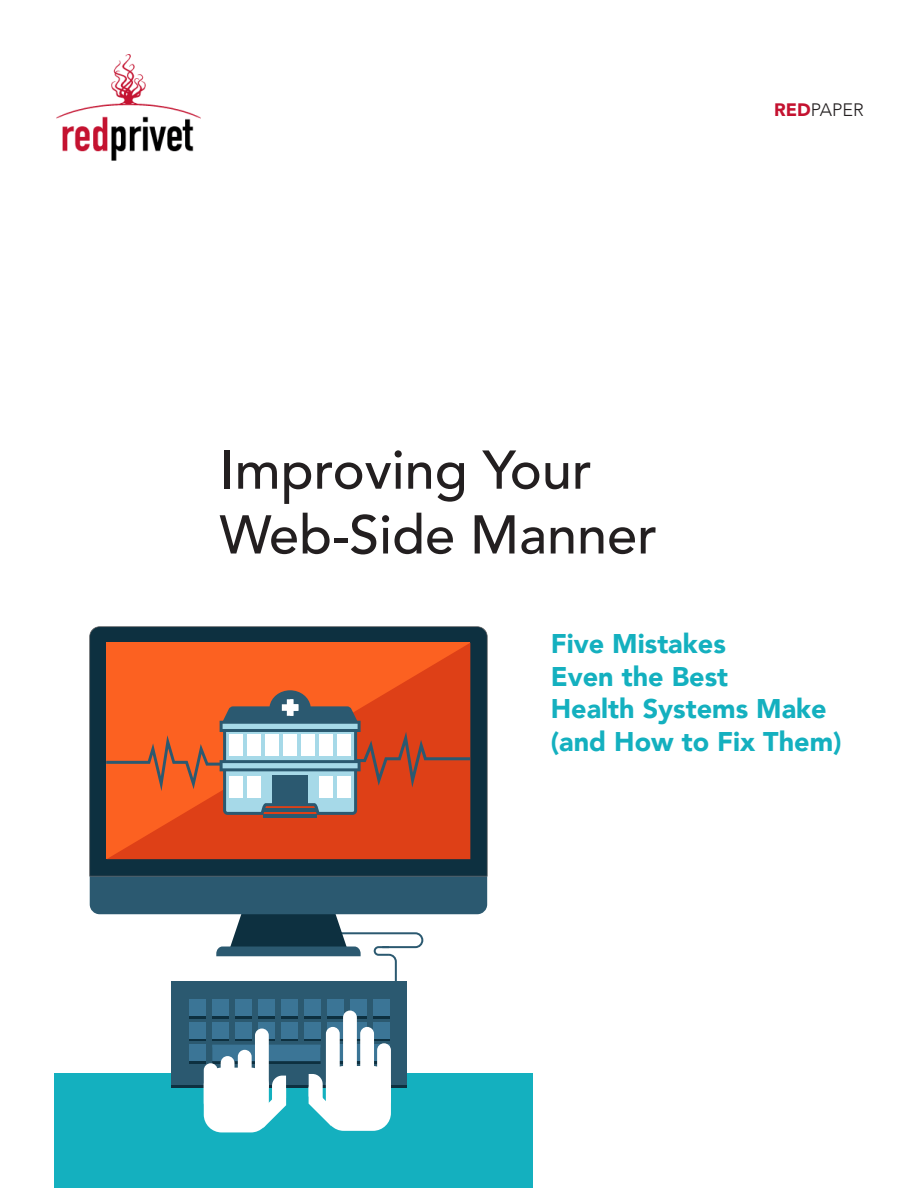
<style>
.page{position:relative;width:918px;height:1188px;background:#fff}
.page>*{position:absolute;margin:0;border:0;box-sizing:border-box;transform-origin:0 0}
.t1{font:500 54px "Avenir";color:#231f20}
.t2{font:900 27px/32.4px "Avenir";color:#14b0bf}
.t3{font:300 18px "Avenir";color:#231f20}
.s1{font-weight:900;color:#c41230}
</style>
<div class="page">
<div style="left:54px;top:1074px;width:479px;height:114px;background:#14b0bf"></div>
<img style="left:56px;top:54px;width:144px;height:106px">
<div style="left:172px;top:982px;width:235px;height:103px;background:#2b5970"></div>
<div style="left:189px;top:1002px;width:17px;height:16px;background:#0d3040"></div>
<div style="left:212px;top:1002px;width:17px;height:16px;background:#0d3040"></div>
<div style="left:235px;top:1002px;width:17px;height:16px;background:#0d3040"></div>
<div style="left:258px;top:1002px;width:17px;height:16px;background:#0d3040"></div>
<div style="left:281px;top:1002px;width:17px;height:16px;background:#0d3040"></div>
<div style="left:304px;top:1002px;width:17px;height:16px;background:#0d3040"></div>
<div style="left:327px;top:1002px;width:17px;height:16px;background:#0d3040"></div>
<div style="left:350px;top:1002px;width:17px;height:16px;background:#0d3040"></div>
<div style="left:373px;top:1002px;width:16px;height:16px;background:#0d3040"></div>
<svg style="left:189px;top:1038px;width:17px;height:3px"></svg>
<svg style="left:212px;top:1038px;width:17px;height:3px"></svg>
<svg style="left:235px;top:1038px;width:17px;height:3px"></svg>
<svg style="left:269px;top:1038px;width:6px;height:3px"></svg>
<svg style="left:281px;top:1038px;width:17px;height:3px"></svg>
<svg style="left:304px;top:1038px;width:17px;height:3px"></svg>
<svg style="left:374px;top:1038px;width:15px;height:3px"></svg>
<div style="left:189px;top:1047px;width:17px;height:17px;background:#0d3040"></div>
<div style="left:327px;top:1047px;width:17px;height:17px;background:#0d3040"></div>
<div style="left:350px;top:1047px;width:17px;height:17px;background:#0d3040"></div>
<div style="left:373px;top:1047px;width:16px;height:17px;background:#0d3040"></div>
<div style="left:189px;top:999px;width:17px;height:17px;background:#3b7596"></div>
<div style="left:212px;top:999px;width:17px;height:17px;background:#3b7596"></div>
<div style="left:235px;top:999px;width:17px;height:17px;background:#3b7596"></div>
<div style="left:258px;top:999px;width:17px;height:17px;background:#3b7596"></div>
<div style="left:281px;top:999px;width:17px;height:17px;background:#3b7596"></div>
<div style="left:304px;top:999px;width:17px;height:17px;background:#3b7596"></div>
<div style="left:327px;top:999px;width:17px;height:17px;background:#3b7596"></div>
<div style="left:350px;top:999px;width:17px;height:17px;background:#3b7596"></div>
<div style="left:373px;top:999px;width:16px;height:17px;background:#3b7596"></div>
<div style="left:189px;top:1022px;width:17px;height:16px;background:#3b7596"></div>
<div style="left:212px;top:1022px;width:17px;height:16px;background:#3b7596"></div>
<div style="left:235px;top:1022px;width:17px;height:16px;background:#3b7596"></div>
<div style="left:258px;top:1022px;width:17px;height:16px;background:#3b7596"></div>
<div style="left:281px;top:1022px;width:17px;height:16px;background:#3b7596"></div>
<div style="left:304px;top:1022px;width:17px;height:16px;background:#3b7596"></div>
<div style="left:327px;top:1022px;width:17px;height:16px;background:#3b7596"></div>
<div style="left:350px;top:1022px;width:17px;height:16px;background:#3b7596"></div>
<div style="left:373px;top:1022px;width:16px;height:16px;background:#3b7596"></div>
<div style="left:189px;top:1045px;width:17px;height:16px;background:#3b7596"></div>
<svg style="left:212px;top:1045px;width:109px;height:19px;background:#366c8b"></svg>
<div style="left:327px;top:1045px;width:17px;height:16px;background:#3b7596"></div>
<div style="left:350px;top:1045px;width:17px;height:16px;background:#3b7596"></div>
<div style="left:373px;top:1045px;width:16px;height:16px;background:#3b7596"></div>
<div style="left:238px;top:1050px;width:14px;height:64px;background:#fff;border-radius:7px"></div>
<div style="left:204px;top:1068px;width:65px;height:64px;background:#fff;border-radius:18px"></div>
<div style="left:204px;top:1063px;width:14px;height:47px;background:#fff;border-radius:7px"></div>
<div style="left:221px;top:1056px;width:14px;height:65px;background:#fff;border-radius:7px"></div>
<div style="left:255px;top:1029px;width:14px;height:64px;background:#fff;border-radius:7px"></div>
<svg style="left:263px;top:1076px;width:23px;height:52px"></svg>
<div style="left:326px;top:1066px;width:65px;height:65px;background:#fff;border-radius:18px"></div>
<div style="left:377px;top:1043px;width:14px;height:65px;background:#fff;border-radius:7px"></div>
<div style="left:360px;top:1027px;width:14px;height:64px;background:#fff;border-radius:7px"></div>
<div style="left:326px;top:1027px;width:14px;height:64px;background:#fff;border-radius:7px"></div>
<div style="left:343px;top:1011px;width:14px;height:64px;background:#fff;border-radius:7px"></div>
<svg style="left:309px;top:1074px;width:22px;height:52px"></svg>
<svg style="left:90px;top:876px;width:397px;height:113px"></svg>
<svg style="left:89px;top:626px;width:399px;height:250px;background:#1a3643"></svg>
<svg style="left:107px;top:643px;width:363px;height:216px;background:#ed501c"></svg>
<hr style="left:263px;top:815px;width:54px;height:3px;background:#2b5970">
<svg style="left:106px;top:690px;width:364px;height:125px;background:#c67053"></svg>
<p class="t3" style="left:774px;top:99px;width:91px"><span class="s1">RED</span>PAPER</p>
<p class="t1" style="left:220px;top:423px;width:374px">Improving Your</p>
<p class="t1" style="left:220px;top:488px;width:439px">Web-Side Manner</p>
<p class="t2" style="left:551px;top:627px;width:292px">Five Mistakes<br>Even the Best<br>Health Systems Make (and How to Fix Them)</p>
</div>
